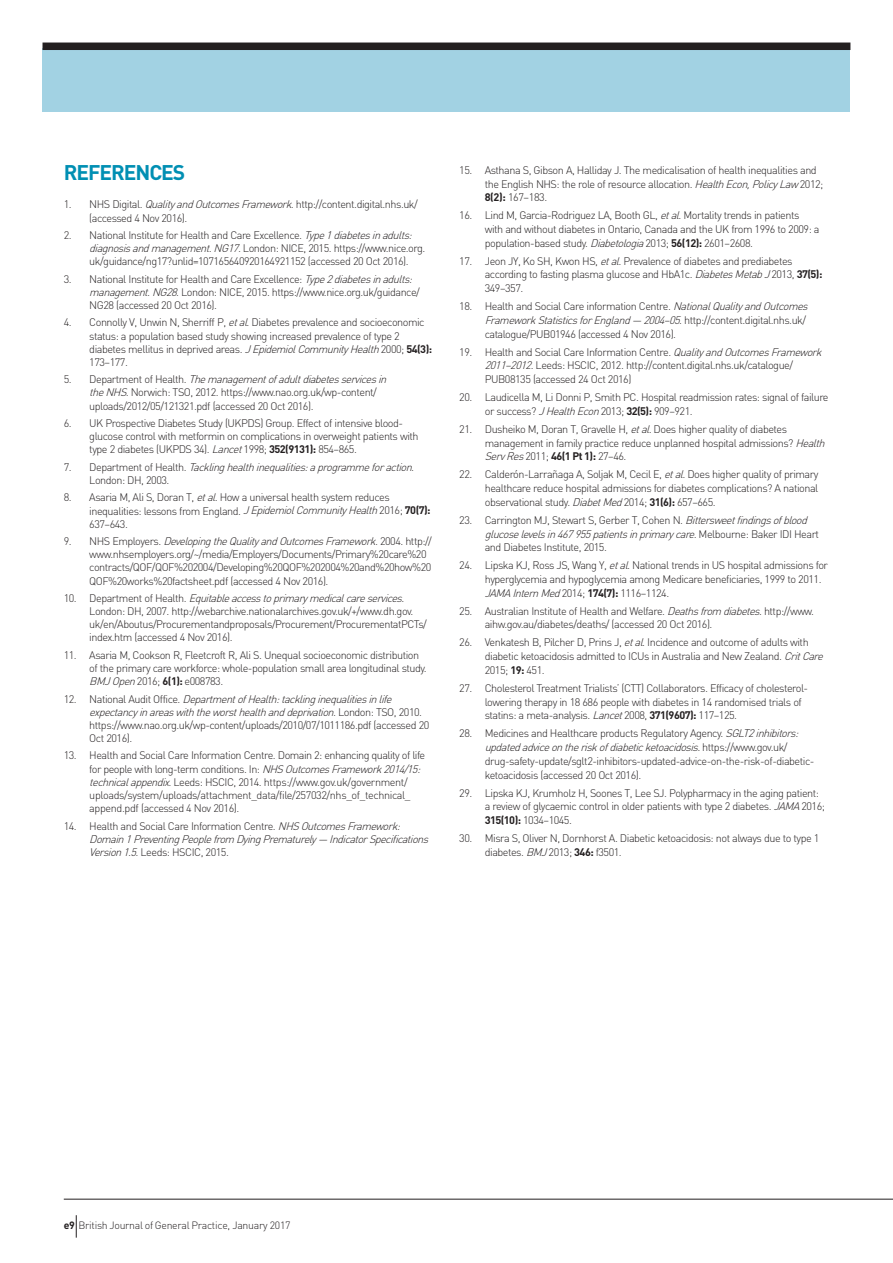
<style>
.page{position:relative;width:893px;height:1263px;background:#fff}
.page>*{position:absolute;margin:0;border:0;box-sizing:border-box;transform-origin:0 0}
.t1{font:700 21px "DIN";letter-spacing:-.05em;color:#008fb3}
.t2{font:300 10.8px/13.8px "DIN";letter-spacing:-.045em;color:#231f20}
.t3{font:italic 300 10.8px/13.2px "DIN";color:#231f20}
.t4{font:300 10.5px "DIN";letter-spacing:-.025em;color:#231f20}
.s1{font-style:italic}
.s2{font-weight:700}
.s3{font-style:normal}
</style>
<div class="page">
<div style="left:43px;top:48px;width:807px;height:64px;background:#a2d2e3"></div>
<div style="left:43px;top:43px;width:807px;height:7px;background:#231f20"></div>
<svg style="left:76px;top:1215px;width:1px;height:22px"></svg>
<hr style="left:64px;top:1199px;width:829px;height:1px;background:#231f20">
<h1 class="t1" style="left:64px;top:159px;width:123px">REFERENCES</h1>
<p class="t2" style="left:89px;top:198px;width:330px;line-height:13.2px;text-indent:-26px">1. NHS Digital. <span class="s1">QualityandOutcomesFramework.</span>http://content.digital.nhs.uk/ (accessed 4 Nov 2016).</p>
<p class="t2" style="left:89px;top:228px;width:338px;line-height:13.2px;text-indent:-26px">2. National Institute for Health and Care Excellence<span class="s1">.Type1diabetesinadults: diagnosisandmanagement.NG17.</span>London: NICE, 2015. https://www.nice.org. uk/guidance/ng17?unlid=107165640920164921152 (accessed 20 Oct 2016).</p>
<p class="t2" style="left:89px;top:272px;width:332px;line-height:13.2px;text-indent:-26px">3. National Institute for Health and Care Excellence: <span class="s1">Type2diabetesinadults: management.NG28</span>. London: NICE, 2015. https://www.nice.org.uk/guidance/<br>NG28 (accessed 20 Oct 2016).</p>
<p class="t2" style="left:89px;top:316px;width:344px;line-height:13.2px;text-indent:-26px">4. Connolly V, Unwin N, Sherriff P, <span class="s1">etal</span>. Diabetes prevalence and socioeconomic status: a population based study showing increased prevalence of type 2 diabetes mellitus in deprived areas. <span class="s1">JEpidemiolCommunityHealth</span>2000; <span class="s2">54(3):<br></span>173–177.</p>
<p class="t2" style="left:89px;top:373px;width:302px;line-height:13.2px;text-indent:-26px">5 . D e p a rt m e n t o f H e a l t h . <span class="s1">Themanagementofadultdiabetesservicesin theNHS.</span>Norwich: TSO, 2012. https://www.nao.org.uk/wp-content/ uploads/2012/05/121321.pdf (accessed 20 Oct 2016).</p>
<p class="t2" style="left:89px;top:416px;width:331px;line-height:13.2px;text-indent:-26px">6. UK Prospective Diabetes Study (UKPDS) Group. Effect of intensive blood&shy;glucose control with metformin on complications in overweight patients with type 2 diabetes (UKPDS 34). <span class="s1">Lancet</span>1998; <span class="s2">352(9131):</span> 854–865.</p>
<p class="t3" style="left:89px;top:460px;width:330px;text-indent:-26px"><span class="s3">7 . D e p a rt m e n t o f H e a l t h .</span> Tacklinghealthinequalities:aprogrammeforaction.<br><span class="s3">London: DH, 2003.</span></p>
<p class="t2" style="left:89px;top:491px;width:343px;line-height:13.2px;text-indent:-26px">8. Asaria M, Ali S, Doran T, <span class="s1">etal.</span>How a universal health system reduces inequalities: lessons from England. <span class="s1">JEpidemiolCommunityHealth</span>2016; <span class="s2">70(7):<br></span>637–643.</p>
<p class="t2" style="left:89px;top:534px;width:344px;line-height:13.2px;text-indent:-26px">9 . N H S E m p l o y e rs . <span class="s1">DevelopingtheQualityandOutcomesFramework.</span>2 0 0 4 . h t t p : // www.nhsemployers.org/~/media/Employers/Documents/Primary%20care%20 contracts/QOF/QOF%202004/Developing%20QOF%202004%20and%20how%20<br>QOF%20works%20factsheet.pdf (accessed 4 Nov 2016).</p>
<p class="t2" style="left:89px;top:591px;width:339px;line-height:13.2px;text-indent:-26px">1 0 . D e p a rt m e n t o f H e a l t h . <span class="s1">Equitableaccesstoprimarymedicalcareservices</span>.<br>London: DH, 2007. http://webarchive.nationalarchives.gov.uk/+/www.dh.gov. uk/en/Aboutus/Procurementandproposals/Procurement/ProcurementatPCTs/ index.htm (accessed 4 Nov 2016).</p>
<p class="t2" style="left:89px;top:648px;width:339px;line-height:13.2px;text-indent:-26px">11. Asaria M, Cookson R, Fleetcroft R, Ali S. Unequal socioeconomic distribution of the primary care workforce: whole-population small area longitudinal study.<br><span class="s1">BMJOpen</span>2016; <span class="s2">6(1):</span> e008783.</p>
<p class="t2" style="left:89px;top:692px;width:342px;line-height:13.2px;text-indent:-26px">1 2 . N a t i o n a l A u d i t O f f i c e . <span class="s1">DepartmentofHealth:tacklinginequalitiesinlife expectancyinareaswiththeworsthealthanddeprivation.</span>L o n d o n : T S O , 2 0 1 0 . https://www.nao.org.uk/wp-content/uploads/2010/07/1011186.pdf (accessed 20<br>Oct 2016).</p>
<p class="t2" style="left:89px;top:749px;width:337px;line-height:13.2px;text-indent:-26px">13. Health and Social Care Information Centre. Domain 2: enhancing quality of life for people with long-term conditions. In: <span class="s1">NHSOutcomesFramework2014/15: technicalappendix.</span>Leeds: HSCIC, 2014. https://www.gov.uk/government/ uploads/system/uploads/attachment_data/file/257032/nhs_of_technical_ append.pdf (accessed 4 Nov 2016).</p>
<p class="t3" style="left:89px;top:819px;width:344px;text-indent:-26px"><span class="s3">14. Health and Social Care Information Centre.</span> NHSOutcomesFramework:<br>Domain1PreventingPeoplefrom DyingPrematurely— IndicatorSpecifications<br>Version1.5.<span class="s3">Leeds: HSCIC, 2015.</span></p>
<p class="t2" style="left:485px;top:163px;width:340px;text-indent:-26px">15. Asthana S, Gibson A, Halliday J. The medicalisation of health inequalities and the English NHS: the role of resource allocation. <span class="s1">HealthEcon,PolicyLaw</span>2012;<br><span class="s2">8(2):</span> 167–183.</p>
<p class="t2" style="left:485px;top:208px;width:336px;text-indent:-26px">16. Lind M, Garcia-Rodriguez LA, Booth GL, <span class="s1">etal</span>. Mortality trends in patients with and without diabetes in Ontario, Canada and the UK from 1996 to 2009: a population-based study. <span class="s1">Diabetologia</span>2013; <span class="s2">56(12):</span> 2601–2608.</p>
<p class="t2" style="left:485px;top:254px;width:339px;text-indent:-26px">17. Jeon JY, Ko SH, Kwon HS, <span class="s1">etal.</span>Prevalence of diabetes and prediabetes according to fasting plasma glucose and HbA1c. <span class="s1">DiabetesMetabJ</span>2013, <span class="s2">37(5):<br></span>349–357.</p>
<p class="t2" style="left:485px;top:299px;width:328px;text-indent:-26px">18. Health and Social Care information Centre. <span class="s1">NationalQualityandOutcomes<br>FrameworkStatisticsforEngland— 2004–05</span>. h t t p : //c o n t e n t . d i g i t a l . n h s . u k/ catalogue/PUB01946 (accessed 4 Nov 2016).</p>
<p class="t2" style="left:485px;top:345px;width:342px;text-indent:-26px">19. Health and Social Care Information Centre. <span class="s1">QualityandOutcomesFramework<br>2011–2012</span>. Leeds: HSCIC, 2012. http://content.digital.nhs.uk/catalogue/<br>PUB08135 (accessed 24 Oct 2016)</p>
<p class="t2" style="left:485px;top:390px;width:345px;text-indent:-26px">20. Laudicella M, Li Donni P, Smith PC. Hospital readmission rates: signal of failure or success? <span class="s1">JHealthEcon</span>2013; <span class="s2">32(5):</span> 909–921.</p>
<p class="t2" style="left:485px;top:422px;width:345px;text-indent:-26px">21. Dusheiko M, Doran T, Gravelle H, <span class="s1">etal.</span>Does higher quality of diabetes management in family practice reduce unplanned hospital admissions? <span class="s1">Health<br>ServRes</span>2011; <span class="s2">46(1 Pt 1):</span> 27–46.</p>
<p class="t2" style="left:485px;top:467px;width:335px;text-align:justify;text-indent:-26px">22. Calderón-Larrañaga A, Soljak M, Cecil E, <span class="s1">etal.</span>Does higher quality of primary healthcare reduce hospital admissions for diabetes complications? A national observational study. <span class="s1">DiabetMed</span>2014; <span class="s2">31(6):</span> 657–665.</p>
<p class="t2" style="left:485px;top:513px;width:336px;text-indent:-26px">23. Carrington MJ, Stewart S, Gerber T, Cohen N. <span class="s1">Bittersweetfindingsofblood glucoselevelsin467 955patientsinprimarycare.</span>M e l b o u r n e : B a k e r I D I H e a rt and Diabetes Institute, 2015.</p>
<p class="t2" style="left:485px;top:558px;width:345px;text-indent:-26px">24. Lipska KJ, Ross JS, Wang Y, <span class="s1">etal.</span>National trends in US hospital admissions for hyperglycemia and hypoglycemia among Medicare beneficiaries, 1999 to 2011.<br><span class="s1">JAMAInternMed</span>2014; <span class="s2">174(7):</span> 1116–1124.</p>
<p class="t2" style="left:485px;top:604px;width:331px;text-indent:-26px">25. Australian Institute of Health and Welfare. <span class="s1">Deathsfrom diabetes</span>. http://www. aihw.gov.au/diabetes/deaths/ (accessed 20 Oct 2016).</p>
<p class="t2" style="left:485px;top:635px;width:343px;text-indent:-26px">26. Venkatesh B, Pilcher D, Prins J, <span class="s1">etal</span>. Incidence and outcome of adults with diabetic ketoacidosis admitted to ICUs in Australia and New Zealand. <span class="s1">CritCare<br></span>2015; <span class="s2">19:</span> 451.</p>
<p class="t2" style="left:485px;top:681px;width:325px;text-indent:-26px">27. Cholesterol Treatment Trialists’ (CTT) Collaborators<span class="s1">.</span>Efficacy of cholesterol&shy;lowering therapy in 18 686 people with diabetes in 14 randomised trials of statins: a meta-analysis. <span class="s1">Lancet</span>2008, <span class="s2">371(9607):</span> 117–125.</p>
<p class="t2" style="left:485px;top:726px;width:331px;text-indent:-26px">28. Medicines and Healthcare products Regulatory Agency. <span class="s1">SGLT2inhibitors: updatedadviceontheriskofdiabeticketoacidosis.</span>h t t p s : //www . g o v . u k / drug-safety-update/sglt2-inhibitors-updated-advice-on-the-risk-of-diabetic&shy;ketoacidosis (accessed 20 Oct 2016).</p>
<p class="t2" style="left:485px;top:786px;width:342px;text-indent:-26px">29. Lipska KJ, Krumholz H, Soones T, Lee SJ. Polypharmacy in the aging patient: a review of glycaemic control in older patients with type 2 diabetes. <span class="s1">JAMA</span>2016;<br><span class="s2">315(10):</span> 1034–1045.</p>
<p class="t2" style="left:485px;top:831px;width:336px;text-indent:-26px">30. Misra S, Oliver N, Dornhorst A. Diabetic ketoacidosis: not always due to type 1 diabetes. <span class="s1">BMJ</span>2013; <span class="s2">346:</span> f3501.</p>
<p class="t4" style="left:64px;top:1219px;width:228px"><span class="s2">e9</span> British Journal of General Practice, January 2017</p>
</div>
